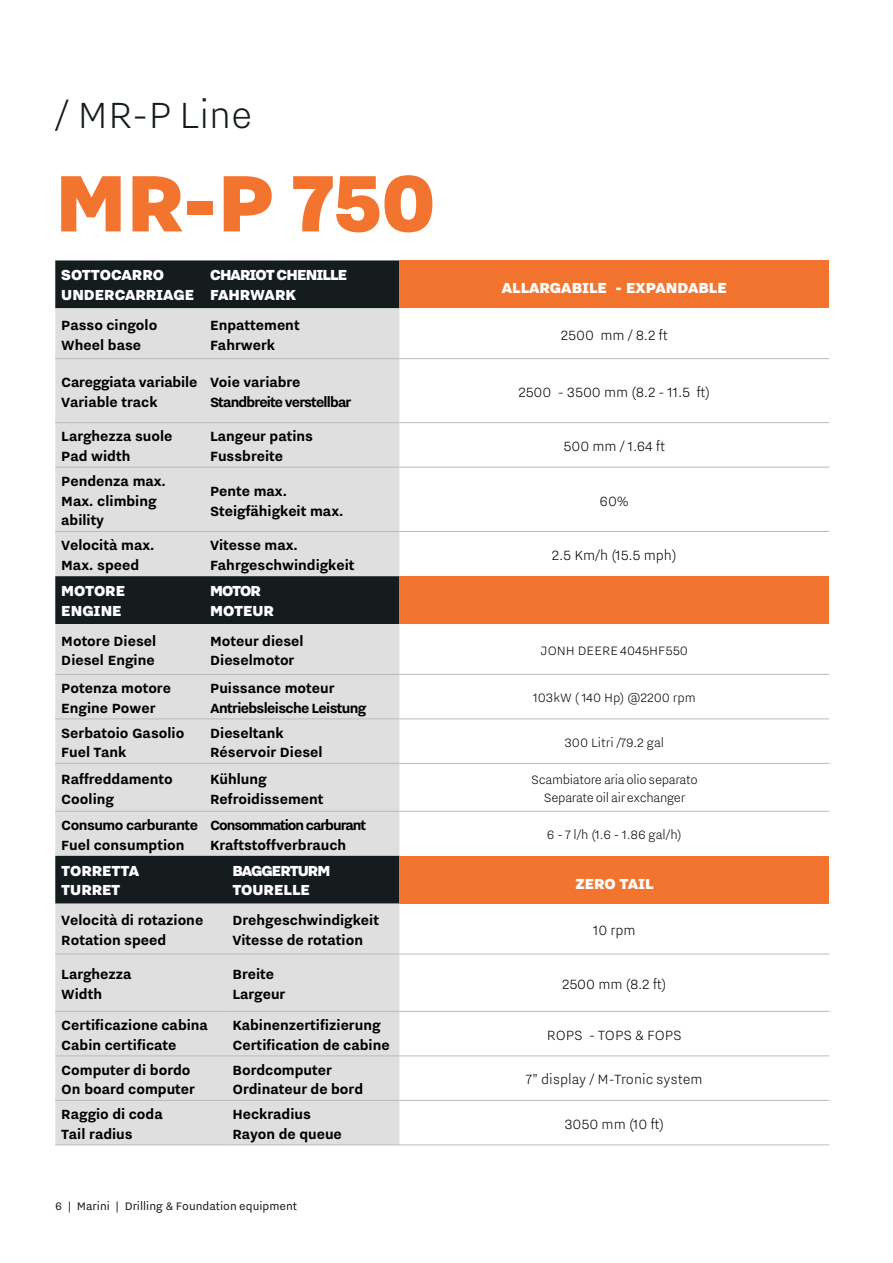
<style>
.page{position:relative;width:893px;height:1263px;background:#fff}
.page>*{position:absolute;margin:0;border:0;box-sizing:border-box;transform-origin:0 0}
.t1{font:900 99px "Nitti Grotesk";color:#f3742e}
.t2{font:300 45px "Nitti Grotesk";color:#151c1e}
.t3{font:900 18px/19.5px "Nitti Grotesk";letter-spacing:-.005em;color:#fff}
.t4{font:900 18px/19.5px "Nitti Grotesk";letter-spacing:-.05em;color:#fff}
.t5{font:700 16.5px/19.8px "Nitti Grotesk";color:#000}
.t6{font:300 16.5px "Nitti Grotesk";color:#000}
.t7{font:700 16.5px/19.8px "Nitti Grotesk";letter-spacing:-.06em;color:#000}
.t8{font:700 16.5px/19.8px "Nitti Grotesk";letter-spacing:-.04em;color:#000}
.t9{font:700 16.5px/19.8px "Nitti Grotesk";letter-spacing:-.05em;color:#000}
.t10{font:700 16.5px/19.8px "Nitti Grotesk";letter-spacing:-.03em;color:#000}
.t11{font:300 15px/18px "Nitti Grotesk";letter-spacing:-.02em;color:#000;text-align:center}
.t12{font:300 15px "Nitti Grotesk";color:#000}
.t13{font:13.5px "Nitti Grotesk";color:#151c1e}
</style>
<div class="page">
<div style="left:55px;top:576px;width:344px;height:48px;background:#151c1e"></div>
<div style="left:399px;top:576px;width:430px;height:48px;background:#f3742e"></div>
<div style="left:55px;top:624px;width:344px;height:232px;background:#dfdfdf"></div>
<hr style="left:55px;top:674px;width:149px;height:1px;background:#b9bbbb">
<hr style="left:204px;top:674px;width:195px;height:1px;background:#b9bbbb">
<hr style="left:399px;top:674px;width:430px;height:1px;background:#b9bbbb">
<hr style="left:55px;top:719px;width:149px;height:1px;background:#b9bbbb">
<hr style="left:204px;top:719px;width:195px;height:1px;background:#b9bbbb">
<hr style="left:399px;top:719px;width:430px;height:1px;background:#b9bbbb">
<hr style="left:55px;top:763px;width:149px;height:1px;background:#b9bbbb">
<hr style="left:204px;top:763px;width:195px;height:1px;background:#b9bbbb">
<hr style="left:399px;top:763px;width:430px;height:1px;background:#b9bbbb">
<hr style="left:55px;top:811px;width:149px;height:1px;background:#b9bbbb">
<hr style="left:204px;top:811px;width:195px;height:1px;background:#b9bbbb">
<hr style="left:399px;top:811px;width:430px;height:1px;background:#b9bbbb">
<div style="left:55px;top:260px;width:344px;height:48px;background:#151c1e"></div>
<div style="left:399px;top:260px;width:430px;height:48px;background:#f3742e"></div>
<div style="left:55px;top:308px;width:344px;height:268px;background:#dfdfdf"></div>
<hr style="left:55px;top:358px;width:149px;height:1px;background:#b9bbbb">
<hr style="left:204px;top:358px;width:195px;height:1px;background:#b9bbbb">
<hr style="left:399px;top:358px;width:430px;height:1px;background:#b9bbbb">
<hr style="left:55px;top:422px;width:149px;height:1px;background:#b9bbbb">
<hr style="left:204px;top:422px;width:195px;height:1px;background:#b9bbbb">
<hr style="left:399px;top:422px;width:430px;height:1px;background:#b9bbbb">
<hr style="left:55px;top:467px;width:149px;height:1px;background:#b9bbbb">
<hr style="left:204px;top:467px;width:195px;height:1px;background:#b9bbbb">
<hr style="left:399px;top:467px;width:430px;height:1px;background:#b9bbbb">
<hr style="left:55px;top:531px;width:149px;height:1px;background:#b9bbbb">
<hr style="left:204px;top:531px;width:195px;height:1px;background:#b9bbbb">
<hr style="left:399px;top:531px;width:430px;height:1px;background:#b9bbbb">
<div style="left:55px;top:856px;width:344px;height:48px;background:#151c1e"></div>
<div style="left:399px;top:856px;width:430px;height:48px;background:#f3742e"></div>
<div style="left:55px;top:904px;width:344px;height:241px;background:#dfdfdf"></div>
<hr style="left:55px;top:954px;width:171px;height:1px;background:#b9bbbb">
<hr style="left:226px;top:954px;width:173px;height:1px;background:#b9bbbb">
<hr style="left:399px;top:954px;width:430px;height:1px;background:#b9bbbb">
<hr style="left:55px;top:1011px;width:171px;height:1px;background:#b9bbbb">
<hr style="left:226px;top:1011px;width:173px;height:1px;background:#b9bbbb">
<hr style="left:399px;top:1011px;width:430px;height:1px;background:#b9bbbb">
<hr style="left:55px;top:1056px;width:171px;height:1px;background:#b9bbbb">
<hr style="left:226px;top:1056px;width:173px;height:1px;background:#b9bbbb">
<hr style="left:399px;top:1056px;width:430px;height:1px;background:#b9bbbb">
<hr style="left:55px;top:1100px;width:171px;height:1px;background:#b9bbbb">
<hr style="left:226px;top:1100px;width:173px;height:1px;background:#b9bbbb">
<hr style="left:399px;top:1100px;width:430px;height:1px;background:#b9bbbb">
<hr style="left:55px;top:1145px;width:171px;height:1px;background:#b9bbbb">
<hr style="left:226px;top:1145px;width:173px;height:1px;background:#b9bbbb">
<hr style="left:399px;top:1145px;width:430px;height:1px;background:#b9bbbb">
<h2 class="t2" style="left:55px;top:92px;width:199px">/ MR-P Line</h2>
<h1 class="t1" style="left:55px;top:146px;width:382px">MR-P 750</h1>
<p class="t3" style="left:61px;top:265px;width:134px">SOTTOCARRO<br>UNDERCARRIAGE</p>
<p class="t4" style="left:210px;top:265px;width:139px">CHARIOT CHENILLE<br>FAHRWARK</p>
<p class="t3" style="left:502px;top:278px;width:227px">ALLARGABILE - EXPANDABLE</p>
<p class="t5" style="left:61px;top:315px;width:98px">Passo cingolo<br>Wheel base</p>
<p class="t5" style="left:210px;top:315px;width:91px">Enpattement<br>Fahrwerk</p>
<p class="t6" style="left:561px;top:326px;width:108px">2500 mm / 8.2 ft</p>
<p class="t5" style="left:61px;top:372px;width:138px">Careggiata variabile<br>Variable track</p>
<p class="t9" style="left:210px;top:372px;width:143px">Voie variabre<br>Standbreite verstellbar</p>
<p class="t6" style="left:518px;top:384px;width:193px">2500 - 3500 mm (8.2 - 11.5 ft)</p>
<p class="t5" style="left:61px;top:426px;width:113px">Larghezza suole<br>Pad width</p>
<p class="t5" style="left:210px;top:426px;width:105px">Langeur patins<br>Fussbreite</p>
<p class="t6" style="left:563px;top:438px;width:103px">500 mm / 1.64 ft</p>
<p class="t5" style="left:61px;top:471px;width:106px">Pendenza max.<br>Max. climbing ability</p>
<p class="t5" style="left:210px;top:481px;width:135px">Pente max.<br>Steigfähigkeit max.</p>
<p class="t6" style="left:600px;top:492px;width:31px">60%</p>
<p class="t5" style="left:61px;top:535px;width:95px">Velocità max.<br>Max. speed</p>
<p class="t5" style="left:210px;top:535px;width:146px">Vitesse max.<br>Fahrgeschwindigkeit</p>
<p class="t6" style="left:552px;top:547px;width:126px">2.5 Km/h (15.5 mph)</p>
<p class="t3" style="left:61px;top:581px;width:65px">MOTORE<br>ENGINE</p>
<p class="t3" style="left:210px;top:581px;width:65px">MOTOR<br>MOTEUR</p>
<p class="t5" style="left:61px;top:631px;width:97px">Motore Diesel<br>Diesel Engine</p>
<p class="t5" style="left:210px;top:631px;width:95px">Moteur diesel<br>Dieselmotor</p>
<p class="t12" style="left:541px;top:643px;width:149px">JONH DEERE 4045HF550</p>
<p class="t5" style="left:61px;top:678px;width:111px">Potenza motore<br>Engine Power</p>
<p class="t8" style="left:210px;top:678px;width:158px">Puissance moteur<br>Antriebsleische Leistung</p>
<p class="t12" style="left:533px;top:690px;width:164px">103kW ( 140 Hp) @2200 rpm</p>
<p class="t5" style="left:61px;top:722px;width:125px">Serbatoio Gasolio<br>Fuel Tank</p>
<p class="t5" style="left:210px;top:722px;width:114px">Dieseltank<br>Réservoir Diesel</p>
<p class="t12" style="left:564px;top:735px;width:101px">300 Litri /79.2 gal</p>
<p class="t5" style="left:61px;top:769px;width:113px">Raffreddamento<br>Cooling</p>
<p class="t5" style="left:210px;top:769px;width:115px">Kühlung<br>Refroidissement</p>
<p class="t11" style="left:531px;top:770px;width:168px">Scambiatore aria olio separato<br>Separate oil air exchanger</p>
<p class="t10" style="left:61px;top:815px;width:138px">Consumo carburante<br>Fuel consumption</p>
<p class="t7" style="left:210px;top:815px;width:158px">Consommation carburant<br>Kraftstoffverbrauch</p>
<p class="t11" style="left:547px;top:826px;width:136px">6 - 7 l/h (1.6 - 1.86 gal/h)</p>
<p class="t3" style="left:61px;top:860px;width:79px">TORRETTA<br>TURRET</p>
<p class="t4" style="left:232px;top:860px;width:100px">BAGGERTURM<br>TOURELLE</p>
<p class="t3" style="left:575px;top:873px;width:80px">ZERO TAIL</p>
<p class="t5" style="left:61px;top:910px;width:144px">Velocità di rotazione<br>Rotation speed</p>
<p class="t5" style="left:232px;top:910px;width:148px">Drehgeschwindigkeit<br>Vitesse de rotation</p>
<p class="t6" style="left:593px;top:922px;width:44px">10 rpm</p>
<p class="t5" style="left:61px;top:964px;width:72px">Larghezza<br>Width</p>
<p class="t5" style="left:232px;top:964px;width:54px">Breite<br>Largeur</p>
<p class="t6" style="left:562px;top:975px;width:106px">2500 mm (8.2 ft)</p>
<p class="t5" style="left:61px;top:1015px;width:148px">Certificazione cabina<br>Cabin certificate</p>
<p class="t5" style="left:232px;top:1015px;width:159px">Kabinenzertifizierung<br>Certification de cabine</p>
<p class="t6" style="left:547px;top:1026px;width:137px">ROPS - TOPS &amp; FOPS</p>
<p class="t5" style="left:61px;top:1059px;width:135px">Computer di bordo<br>On board computer</p>
<p class="t5" style="left:232px;top:1059px;width:132px">Bordcomputer<br>Ordinateur de bord</p>
<p class="t6" style="left:526px;top:1071px;width:178px">7” display / M-Tronic system</p>
<p class="t5" style="left:61px;top:1104px;width:103px">Raggio di coda<br>Tail radius</p>
<p class="t5" style="left:232px;top:1104px;width:111px">Heckradius<br>Rayon de queue</p>
<p class="t6" style="left:564px;top:1115px;width:101px">3050 mm (10 ft)</p>
<p class="t13" style="left:55px;top:1198px;width:243px">6 | Marini | Drilling &amp; Foundation equipment</p>
</div>
